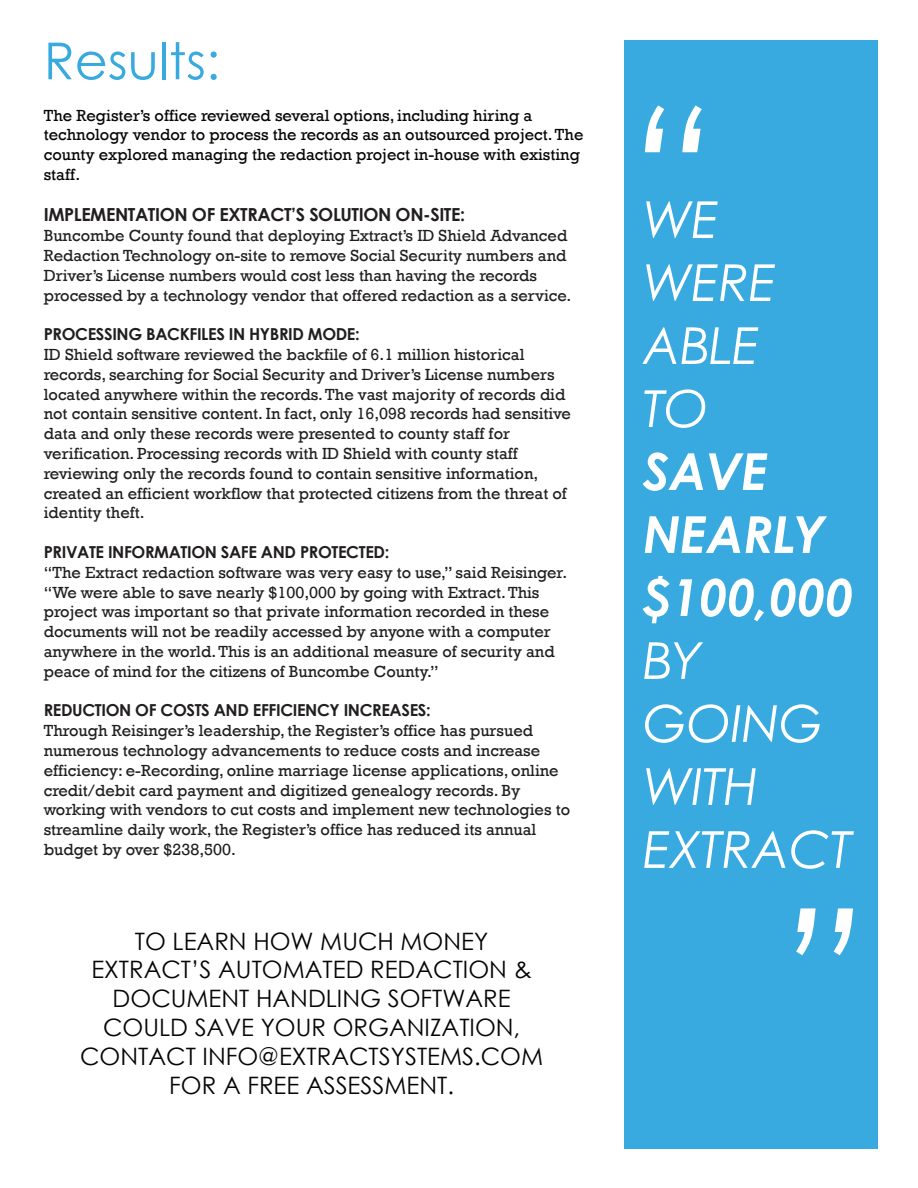
<style>
.page{position:relative;width:918px;height:1188px;background:#fff}
.page>*{position:absolute;margin:0;border:0;box-sizing:border-box;transform-origin:0 0}
.t1{font:italic 174px "Century Gothic";color:#fff}
.t2{font:italic 51px/63px "Century Gothic";letter-spacing:-.01em;color:#fff}
.t3{font:italic 700 51px/63px "Century Gothic";letter-spacing:-.01em;color:#fff}
.t4{font:51px "Century Gothic";color:#38aae0}
.t5{font:24px/28.8px "Century Gothic";color:#050504;text-align:center}
.t6{font:700 18px "Century Gothic";letter-spacing:-.025em;color:#211e1e}
.t7{font:16.5px/19.8px "Rockwell";color:#211e1e}
.t8{font:16.5px/19.8px "Rockwell";color:#050504}
.t9{font:700 16.5px "Century Gothic";letter-spacing:-.025em;color:#211e1e}
</style>
<div class="page">
<div style="left:624px;top:41px;width:254px;height:1108px;background:#38aae0"></div>
<h2 class="t4" style="left:44px;top:25px;width:178px">Results:</h2>
<p class="t8" style="left:44px;top:106px;width:541px">The Register’s office reviewed several options, including hiring a technology vendor to process the records as an outsourced project. The county explored managing the redaction project in-house with existing staff.</p>
<p class="t6" style="left:44px;top:201px;width:423px">IMPLEMENTATION OF EXTRACT’S SOLUTION ON-SITE:</p>
<p class="t7" style="left:44px;top:226px;width:529px">Buncombe County found that deploying Extract’s ID Shield Advanced Redaction Technology on-site to remove Social Security numbers and Driver’s License numbers would cost less than having the records processed by a technology vendor that offered redaction as a service.</p>
<p class="t9" style="left:44px;top:322px;width:318px">PROCESSING BACKFILES IN HYBRID MODE:</p>
<p class="t7" style="left:44px;top:345px;width:529px">ID Shield software reviewed the backfile of 6.1 million historical records, searching for Social Security and Driver’s License numbers located anywhere within the records. The vast majority of records did not contain sensitive content. In fact, only 16,098 records had sensitive data and only these records were presented to county staff for verification. Processing records with ID Shield with county staff reviewing only the records found to contain sensitive information, created an efficient workflow that protected citizens from the threat of identity theft.</p>
<p class="t9" style="left:44px;top:540px;width:347px">PRIVATE INFORMATION SAFE AND PROTECTED:</p>
<p class="t7" style="left:44px;top:563px;width:525px">“The Extract redaction software was very easy to use,” said Reisinger. “We were able to save nearly $100,000 by going with Extract. This project was important so that private information recorded in these documents will not be readily accessed by anyone with a computer anywhere in the world. This is an additional measure of security and peace of mind for the citizens of Buncombe County.”</p>
<p class="t9" style="left:44px;top:698px;width:388px">REDUCTION OF COSTS AND EFFICIENCY INCREASES:</p>
<p class="t7" style="left:44px;top:721px;width:528px">Through Reisinger’s leadership, the Register’s office has pursued numerous technology advancements to reduce costs and increase efficiency: e-Recording, online marriage license applications, online credit/debit card payment and digitized genealogy records. By working with vendors to cut costs and implement new technologies to streamline daily work, the Register’s office has reduced its annual budget by over $238,500.</p>
<h3 class="t5" style="left:80px;top:926px;width:465px">TO LEARN HOW MUCH MONEY<br>EXTRACT’S AUTOMATED REDACTION &amp;<br>DOCUMENT HANDLING SOFTWARE<br>COULD SAVE YOUR ORGANIZATION,<br>CONTACT INFO@EXTRACTSYSTEMS.COM<br>FOR A FREE ASSESSMENT.</h3>
<h1 class="t1" style="left:629px;top:49px;width:89px">“</h1>
<h2 class="t2" style="left:643px;top:187px;width:135px">WE<br>WERE<br>ABLE<br>TO</h2>
<h2 class="t3" style="left:643px;top:438px;width:212px">SAVE<br>NEARLY $100,000</h2>
<h2 class="t2" style="left:643px;top:628px;width:210px">BY<br>GOING<br>WITH<br>EXTRACT</h2>
<h1 class="t1" style="left:781px;top:852px;width:86px">”</h1>
</div>
